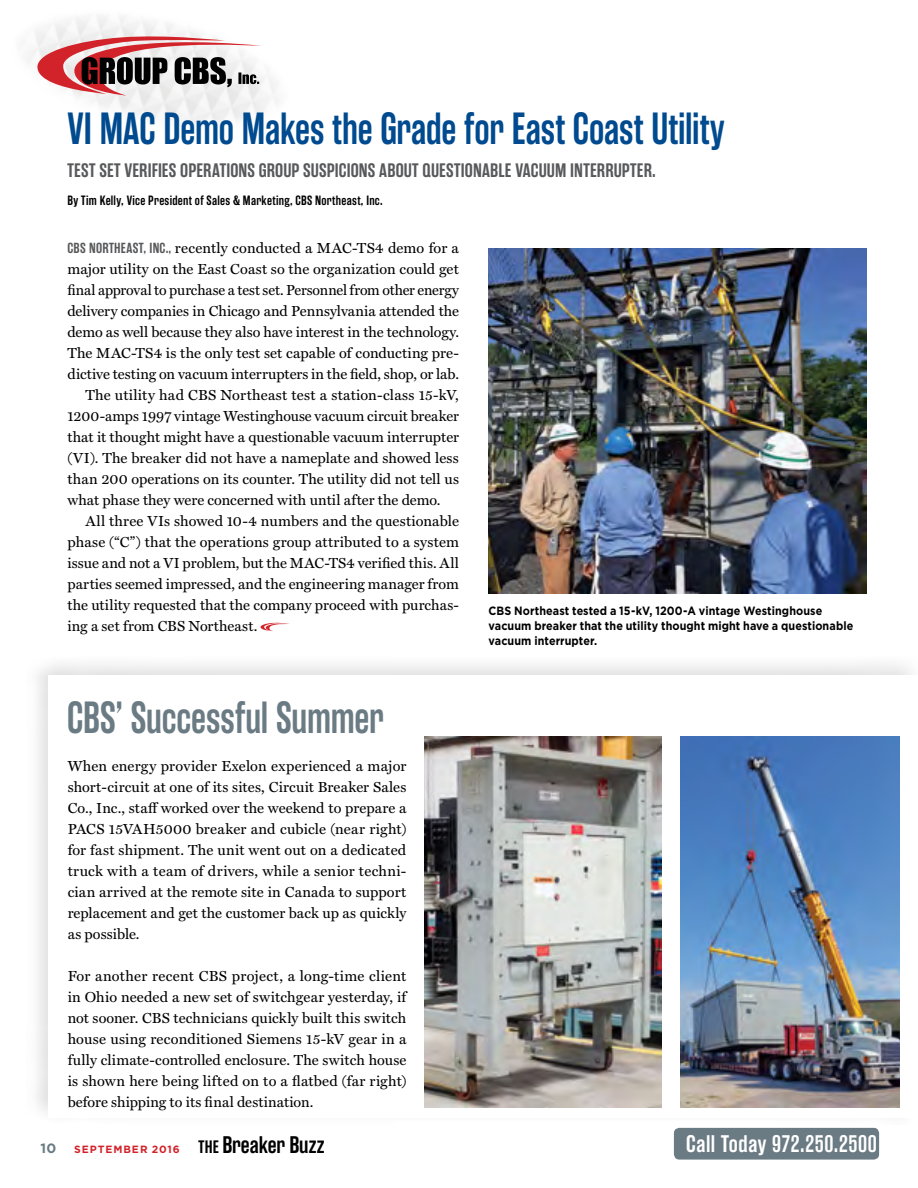
<style>
.page{position:relative;width:918px;height:1188px;background:#fff}
.page>*{position:absolute;margin:0;border:0;box-sizing:border-box;transform-origin:0 0}
.t1{font:600 45px "Rama Gothic E";letter-spacing:-.005em;color:#004a8f;scale:.9 1}
.t2{font:600 45px "Rama Gothic E";letter-spacing:-.005em;color:#6b7b84;scale:.9 1}
.t3{font:600 24px "Rama Gothic E";letter-spacing:.03em;color:#fff}
.t4{font:600 19.5px "Rama Gothic E";letter-spacing:.005em;color:#58595b}
.t5{font:14.7px/21px "Miller Text";letter-spacing:.005em;color:#000;text-align:justify}
.t6{font:600 13.5px "Rama Gothic E";letter-spacing:.02em;color:#000}
.t7{font:700 13.5px "Gotham";color:#6b7b84}
.t8{font:700 12px/15px "Gotham";letter-spacing:.005em;color:#000;scale:.9 1}
.t9{font:700 10.5px "Gotham";letter-spacing:.09em;color:#d2232a}
.s1{font-family:"Rama Gothic E";font-weight:600;color:#58595b}
.s2{font-family:"Rama Gothic E";font-weight:600;font-size:18px;color:#000}
.s3{font-family:"Rama Gothic E";font-weight:600;font-size:24px;color:#000}
</style>
<div class="page">
<div style="left:674px;top:1128px;width:205px;height:32px;background:#6b7b84;border-radius:5px"></div>
<svg style="left:37px;top:34px;width:227px;height:62px"></svg>
<div style="left:26px;top:654px;width:892px;height:471px;background:#000;opacity:.12"></div>
<div style="left:48px;top:675px;width:870px;height:443px;background:#fff"></div>
<svg style="left:261px;top:622px;width:29px;height:9px"></svg>
<img style="left:489px;top:248px;width:378px;height:346px">
<img style="left:680px;top:736px;width:220px;height:372px">
<img style="left:425px;top:736px;width:237px;height:372px">
<h1 class="t1" style="left:68px;top:104px;width:732px">VI MAC Demo Makes the Grade for East Coast Utility</h1>
<h3 class="t4" style="left:68px;top:160px;width:590px">TEST SET VERIFIES OPERATIONS GROUP SUSPICIONS ABOUT QUESTIONABLE VACUUM INTERRUPTER.</h3>
<p class="t6" style="left:68px;top:193px;width:317px">By Tim Kelly, Vice President of Sales &amp; Marketing, CBS Northeast, Inc.</p>
<p class="t5" style="left:68px;top:237px;width:393px"><span class="s1">CBS NORTHEAST, INC.,</span> recently conducted a MAC-TS4 demo for a</p>
<p class="t5" style="left:68px;top:258px;width:393px">major utility on the East Coast so the organization could get</p>
<p class="t5" style="left:68px;top:279px;width:393px">final approval to purchase a test set. Personnel from other energy</p>
<p class="t5" style="left:68px;top:300px;width:393px">delivery companies in Chicago and Pennsylvania attended the</p>
<p class="t5" style="left:68px;top:321px;width:393px">demo as well because they also have interest in the technology.</p>
<p class="t5" style="left:68px;top:342px;width:393px">The MAC-TS4 is the only test set capable of conducting pre-</p>
<p class="t5" style="left:68px;top:363px;width:393px">dictive testing on vacuum interrupters in the field, shop, or lab.</p>
<p class="t5" style="left:86px;top:384px;width:375px">The utility had CBS Northeast test a station-class 15-kV,</p>
<p class="t5" style="left:68px;top:405px;width:393px">1200-amps 1997 vintage Westinghouse vacuum circuit breaker</p>
<p class="t5" style="left:68px;top:426px;width:393px">that it thought might have a questionable vacuum interrupter</p>
<p class="t5" style="left:68px;top:447px;width:393px">(VI). The breaker did not have a nameplate and showed less</p>
<p class="t5" style="left:68px;top:468px;width:393px">than 200 operations on its counter. The utility did not tell us</p>
<p class="t5" style="left:68px;top:489px;width:375px">what phase they were concerned with until after the demo.</p>
<p class="t5" style="left:86px;top:510px;width:375px">All three VIs showed 10-4 numbers and the questionable</p>
<p class="t5" style="left:68px;top:531px;width:393px">phase (“C”) that the operations group attributed to a system</p>
<p class="t5" style="left:68px;top:552px;width:393px">issue and not a VI problem, but the MAC-TS4 verified this. All</p>
<p class="t5" style="left:68px;top:573px;width:393px">parties seemed impressed, and the engineering manager from</p>
<p class="t5" style="left:68px;top:594px;width:393px">the utility requested that the company proceed with purchas-</p>
<p class="t5" style="left:68px;top:615px;width:191px">ing a set from CBS Northeast.</p>
<h1 class="t2" style="left:67px;top:693px;width:353px">CBS’ Successful Summer</h1>
<p class="t5" style="left:68px;top:755px;width:340px">When energy provider Exelon experienced a major short-circuit at one of its sites, Circuit Breaker Sales Co., Inc., staff worked over the weekend to prepare a PACS 15VAH5000 breaker and cubicle (near right) for fast shipment. The unit went out on a dedicated truck with a team of drivers, while a senior techni&shy;cian arrived at the remote site in Canada to support replacement and get the customer back up as quickly as possible.</p>
<p class="t5" style="left:68px;top:965px;width:340px">For another recent CBS project, a long-time client in Ohio needed a new set of switchgear yesterday, if not sooner. CBS technicians quickly built this switch house using reconditioned Siemens 15-kV gear in a fully climate-controlled enclosure. The switch house is shown here being lifted on to a flatbed (far right) before shipping to its final destination.</p>
<p class="t7" style="left:40px;top:1139px;width:17px">10</p>
<p class="t9" style="left:74px;top:1142px;width:252px">SEPTEMBER 2016 <span class="s2">THE</span> <span class="s3">Breaker Buzz</span></p>
<p class="t8" style="left:489px;top:604px;width:407px">CBS Northeast tested a 15-kV, 1200-A vintage Westinghouse vacuum breaker that the utility thought might have a questionable vacuum interrupter.</p>
<h2 class="t3" style="left:686px;top:1130px;width:192px">Call Today 972.250.2500</h2>
</div>
